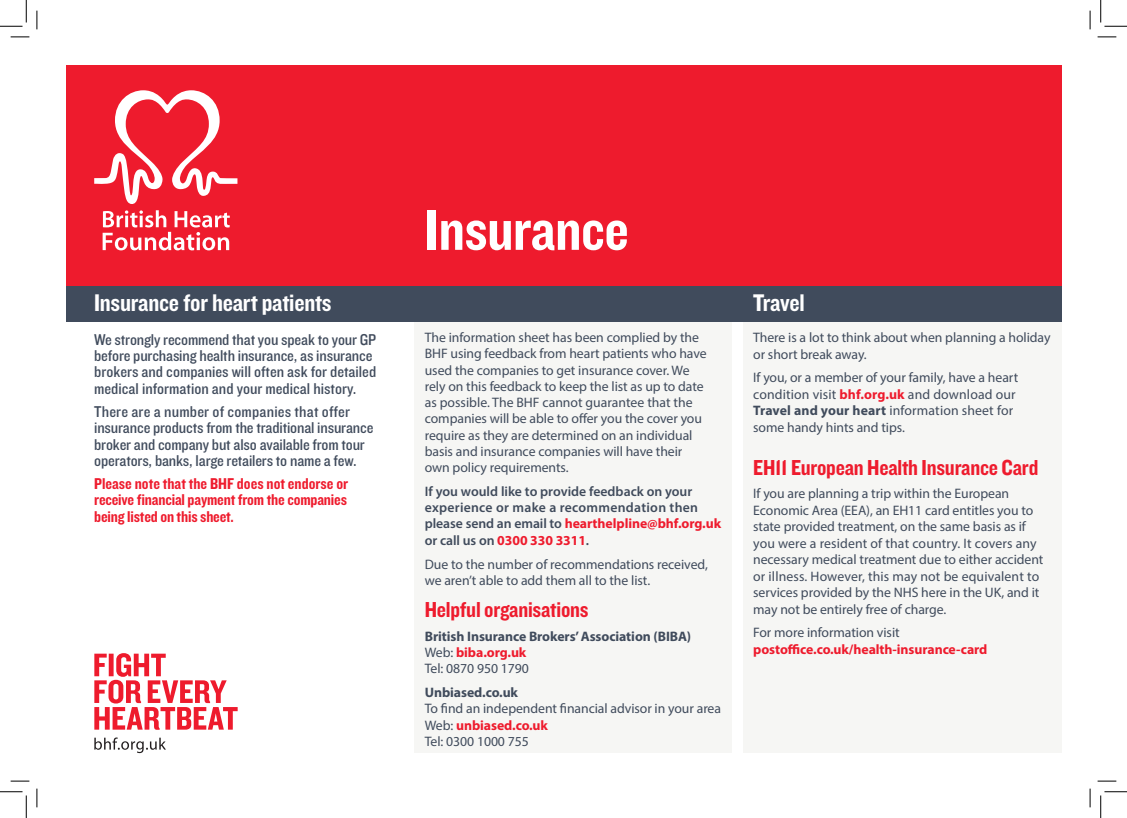
<style>
.page{position:relative;width:1127px;height:818px;background:#fff}
.page>*{position:absolute;margin:0;border:0;box-sizing:border-box;transform-origin:0 0}
.t1{font:60px "Knockout 50 Welterweight";letter-spacing:-.01em;color:#fff}
.t2{font:25px "Knockout 50 Welterweight";letter-spacing:-.01em;color:#fff}
.t3{font:22.5px "Knockout 50 Welterweight";letter-spacing:-.01em;color:#ee1b2d}
.t4{font:16.25px/16.2px "Knockout 30 Junior Welterwt";letter-spacing:-.01em;color:#404b5c}
.t5{font:16.25px/16.2px "Knockout 50 Welterweight";letter-spacing:-.01em;color:#ee1b2d;text-align:justify}
.Body{font:13.75px/16.5px "Myriad Pro";letter-spacing:-.005em;color:#404b5c}
.Body-2{font:600 13.75px/16.4px "Myriad Pro";color:#404b5c}
.Body-3{font:700 13.75px/16.5px "Myriad Pro";letter-spacing:-.005em;color:#ee1b2d}
.Body-4{font:700 13.75px "Myriad Pro";letter-spacing:-.005em;color:#404b5c}
.s1{font-weight:700;color:#ee1b2d}
.s2{font-weight:400;color:#404b5c}
.s3{font-weight:700}
</style>
<div class="page">
<div style="left:66px;top:66px;width:995px;height:246px;background:#ee1b2d"></div>
<div style="left:414px;top:312px;width:317px;height:440px;background:#f6f6f4"></div>
<div style="left:742px;top:320px;width:319px;height:432px;background:#f6f6f4"></div>
<div style="left:66px;top:286px;width:995px;height:35px;background:#404b5c"></div>
<svg style="left:94px;top:737px;width:72px;height:16px"></svg>
<svg style="left:94px;top:653px;width:143px;height:77px"></svg>
<svg style="left:94px;top:90px;width:143px;height:160px"></svg>
<svg style="left:11px;top:36px;width:18px;height:2px"></svg>
<svg style="left:1097px;top:36px;width:18px;height:2px"></svg>
<svg style="left:11px;top:780px;width:18px;height:2px"></svg>
<svg style="left:1097px;top:780px;width:18px;height:2px"></svg>
<svg style="left:36px;top:11px;width:2px;height:18px"></svg>
<svg style="left:36px;top:788px;width:2px;height:19px"></svg>
<svg style="left:1089px;top:11px;width:1px;height:18px"></svg>
<svg style="left:1089px;top:788px;width:1px;height:19px"></svg>
<svg style="left:0;top:0;width:27px;height:27px"></svg>
<svg style="left:0;top:791px;width:27px;height:27px"></svg>
<svg style="left:1100px;top:0;width:26px;height:27px"></svg>
<svg style="left:1100px;top:791px;width:26px;height:27px"></svg>
<p class="t1" style="left:424px;top:190px;width:205px">Insurance</p>
<p class="t2" style="left:94px;top:287px;width:239px">Insurance for heart patients</p>
<p class="t2" style="left:753px;top:287px;width:53px">Travel</p>
<p class="t4" style="left:94px;top:331px;width:283px">We strongly recommend that you speak to your GP before purchasing health insurance, as insurance brokers and companies will often ask for detailed medical information and your medical history.</p>
<p class="t4" style="left:94px;top:403px;width:281px">There are a number of companies that offer insurance products from the traditional insurance broker and company but also available from tour operators, banks, large retailers to name a few.</p>
<p class="t5" style="left:94px;top:475px;width:255px">Please note that the BHF does not endorse or receive financial payment from the companies being listed on this sheet.</p>
<p class="Body" style="left:424px;top:329px;width:283px">The information sheet has been complied by the BHF using feedback from heart patients who have used the companies to get insurance cover. We rely on this feedback to keep the list as up to date as possible. The BHF cannot guarantee that the companies will be able to offer you the cover you require as they are determined on an individual basis and insurance companies will have their own policy requirements.</p>
<p class="Body-2" style="left:424px;top:482px;width:298px">If you would like to provide feedback on your experience or make a recommendation then please send an email to <span class="s1">hearthelpline@bhf.org.uk </span>or call us on <span class="s1">0300 330 3311</span>.</p>
<p class="Body" style="left:424px;top:555px;width:284px">Due to the number of recommendations received, we aren’t able to add them all to the list.</p>
<p class="t3" style="left:424px;top:595px;width:165px">Helpful organisations</p>
<p class="Body-4" style="left:424px;top:627px;width:268px">British Insurance Brokers’ Association (BIBA)</p>
<p class="Body-3" style="left:424px;top:644px;width:103px"><span class="s2">Web:</span> biba.org.uk</p>
<p class="Body" style="left:424px;top:660px;width:106px">Tel: 0870 950 1790</p>
<p class="Body-4" style="left:424px;top:683px;width:95px">Unbiased.co.uk</p>
<p class="Body" style="left:424px;top:700px;width:298px">To find an independent financial advisor in your area</p>
<p class="Body-3" style="left:424px;top:716px;width:125px"><span class="s2">Web:</span> unbiased.co.uk</p>
<p class="Body" style="left:424px;top:733px;width:106px">Tel: 0300 1000 755</p>
<p class="Body" style="left:753px;top:329px;width:299px">There is a lot to think about when planning a holiday or short break away.</p>
<p class="Body" style="left:753px;top:369px;width:266px">If you, or a member of your family, have a heart condition visit <span class="s1">bhf.org.uk</span> and download our <span class="s3">Travel and your heart</span> information sheet for some handy hints and tips.</p>
<p class="t3" style="left:753px;top:452px;width:286px">EH11 European Health Insurance Card</p>
<p class="Body" style="left:753px;top:485px;width:291px">If you are planning a trip within the European Economic Area (EEA), an EH11 card entitles you to state provided treatment, on the same basis as if you were a resident of that country. It covers any necessary medical treatment due to either accident or illness. However, this may not be equivalent to services provided by the NHS here in the UK, and it may not be entirely free of charge.</p>
<p class="Body-3" style="left:753px;top:624px;width:236px"><span class="s2">For more information visit </span>postoffice.co.uk/health-insurance-card</p>
</div>
